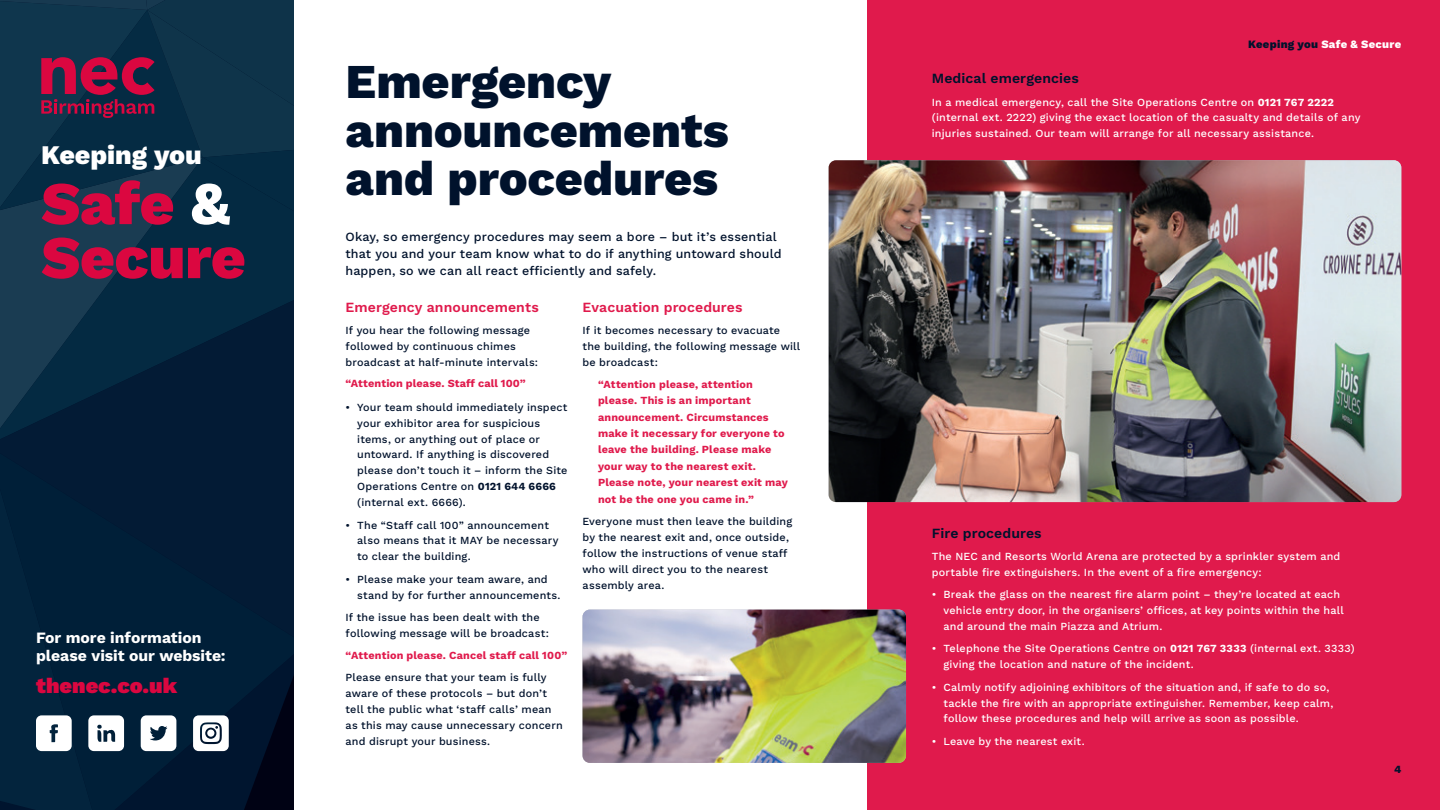
<style>
.page{position:relative;width:1440px;height:810px;background:#fff}
.page>*{position:absolute;margin:0;border:0;box-sizing:border-box;transform-origin:0 0}
.t1{font:800 60.6px/54px "Work Sans";letter-spacing:-.01em;color:#db0740}
.t2{font:800 48.6px/48.6px "Work Sans";letter-spacing:-.005em;color:#00122c}
.t3{font:800 26.85px "Work Sans";letter-spacing:-.005em;color:#fff}
.t4{font:900 21.75px "Work Sans";color:#db0740}
.t5{font:700 15.75px/18.9px "Work Sans";letter-spacing:-.005em;color:#fff}
.t6{font:600 14.02px "Work Sans";letter-spacing:.005em;color:#e01a4c}
.t7{font:600 14.02px "Work Sans";letter-spacing:.005em;color:#00122c}
.t8{font:500 12.52px/17.1px "Work Sans";letter-spacing:.01em;color:#00122c}
.t9{font:800 11.25px "Work Sans";letter-spacing:.025em;color:#fff}
.t10{font:700 10.95px "Work Sans";letter-spacing:.01em;color:#e01a4c}
.t11{font:800 10.95px "Work Sans";color:#00122c}
.t12{font:500 10.8px/15.9px "Work Sans";letter-spacing:.015em;color:#00122c}
.t13{font:500 10.8px/15.9px "Work Sans";letter-spacing:.015em;color:#fff}
.t14{font:700 10.8px/16.4px "Work Sans";letter-spacing:.015em;color:#e01a4c}
.s1{color:#fff}
.s2{font-weight:700}
.s3{font-weight:500;color:#00122c}
.s4{color:#00122c}
</style>
<div class="page">
<svg style="left:0;top:212px;width:294px;height:88px;background:#0d3249"></svg>
<svg style="left:0;top:300px;width:294px;height:189px;background:#05223b"></svg>
<svg style="left:0;top:0;width:294px;height:212px;background:#162f48"></svg>
<svg style="left:0;top:489px;width:294px;height:321px;background:#0c273f"></svg>
<div style="left:867px;top:0;width:573px;height:810px;background:#e01a4c"></div>
<img style="left:829px;top:160px;width:572px;height:342px">
<img style="left:583px;top:610px;width:323px;height:153px">
<p class="t3" style="left:41px;top:135px;width:162px">Keeping you</p>
<p class="t1" style="left:41px;top:174px;width:206px">Safe <span class="s1">&amp;<br></span>Secure</p>
<p class="t5" style="left:36px;top:627px;width:191px">For more information please visit our website:</p>
<p class="t4" style="left:36px;top:669px;width:143px">thenec.co.uk</p>
<p class="t2" style="left:346px;top:55px;width:385px">Emergency announcements and procedures</p>
<p class="t8" style="left:346px;top:227px;width:438px">Okay, so emergency procedures may seem a bore – but it’s essential that you and your team know what to do if anything untoward should happen, so we can all react efficiently and safely.</p>
<p class="t6" style="left:346px;top:296px;width:195px">Emergency announcements</p>
<p class="t12" style="left:346px;top:322px;width:194px">If you hear the following message followed by continuous chimes broadcast at half-minute intervals:</p>
<p class="t10" style="left:346px;top:375px;width:182px">“Attention please. Staff call 100”</p>
<p class="t12" style="left:357px;top:399px;width:212px;text-indent:-12px">• Your team should immediately inspect your exhibitor area for suspicious items, or anything out of place or untoward. If anything is discovered please don’t touch it – inform the Site Operations Centre on <span class="s2">0121 644 6666 </span>(internal ext. 6666).</p>
<p class="t12" style="left:357px;top:516px;width:203px;text-indent:-12px">• The “Staff call 100” announcement also means that it MAY be necessary to clear the building.</p>
<p class="t12" style="left:357px;top:571px;width:205px;text-indent:-12px">• Please make your team aware, and stand by for further announcements.</p>
<p class="t12" style="left:346px;top:609px;width:205px">If the issue has been dealt with the following message will be broadcast:</p>
<p class="t14" style="left:346px;top:644px;width:223px;line-height:22.2px">“Attention please. Cancel staff call 100”<br><span class="s3">Please ensure that your team is fully</span></p>
<p class="t12" style="left:346px;top:685px;width:219px">aware of these protocols – but don’t tell the public what ‘staff calls’ mean as this may cause unnecessary concern and disrupt your business.</p>
<p class="t6" style="left:583px;top:296px;width:162px">Evacuation procedures</p>
<p class="t12" style="left:583px;top:322px;width:219px">If it becomes necessary to evacuate the building, the following message will be broadcast:</p>
<p class="t14" style="left:598px;top:376px;width:191px">“Attention please, attention please. This is an important announcement. Circumstances make it necessary for everyone to leave the building. Please make your way to the nearest exit.<br>Please note, your nearest exit may not be the one you came in.”</p>
<p class="t12" style="left:583px;top:513px;width:211px">Everyone must then leave the building by the nearest exit and, once outside, follow the instructions of venue staff who will direct you to the nearest assembly area.</p>
<p class="t9" style="left:1248px;top:35px;width:155px"><span class="s4">Keeping you</span> Safe &amp; Secure</p>
<p class="t7" style="left:932px;top:68px;width:148px">Medical emergencies</p>
<p class="t13" style="left:932px;top:93px;width:430px">In a medical emergency, call the Site Operations Centre on <span class="s2">0121 767 2222 </span>(internal ext. 2222) giving the exact location of the casualty and details of any injuries sustained. Our team will arrange for all necessary assistance.</p>
<p class="t7" style="left:932px;top:523px;width:111px">Fire procedures</p>
<p class="t13" style="left:932px;top:548px;width:410px">The NEC and Resorts World Arena are protected by a sprinkler system and portable fire extinguishers. In the event of a fire emergency:</p>
<p class="t13" style="left:944px;top:586px;width:402px;text-indent:-12px">• Break the glass on the nearest fire alarm point – they’re located at each vehicle entry door, in the organisers’ offices, at key points within the hall and around the main Piazza and Atrium.</p>
<p class="t13" style="left:944px;top:640px;width:413px;text-indent:-12px">• Telephone the Site Operations Centre on <span class="s2">0121 767 3333</span> (internal ext. 3333) giving the location and nature of the incident.</p>
<p class="t13" style="left:944px;top:679px;width:391px;text-indent:-12px">• Calmly notify adjoining exhibitors of the situation and, if safe to do so, tackle the fire with an appropriate extinguisher. Remember, keep calm, follow these procedures and help will arrive as soon as possible.</p>
<p class="t13" style="left:932px;top:733px;width:154px">• Leave by the nearest exit.</p>
<p class="t11" style="left:1394px;top:761px;width:9px">4</p>
</div>
